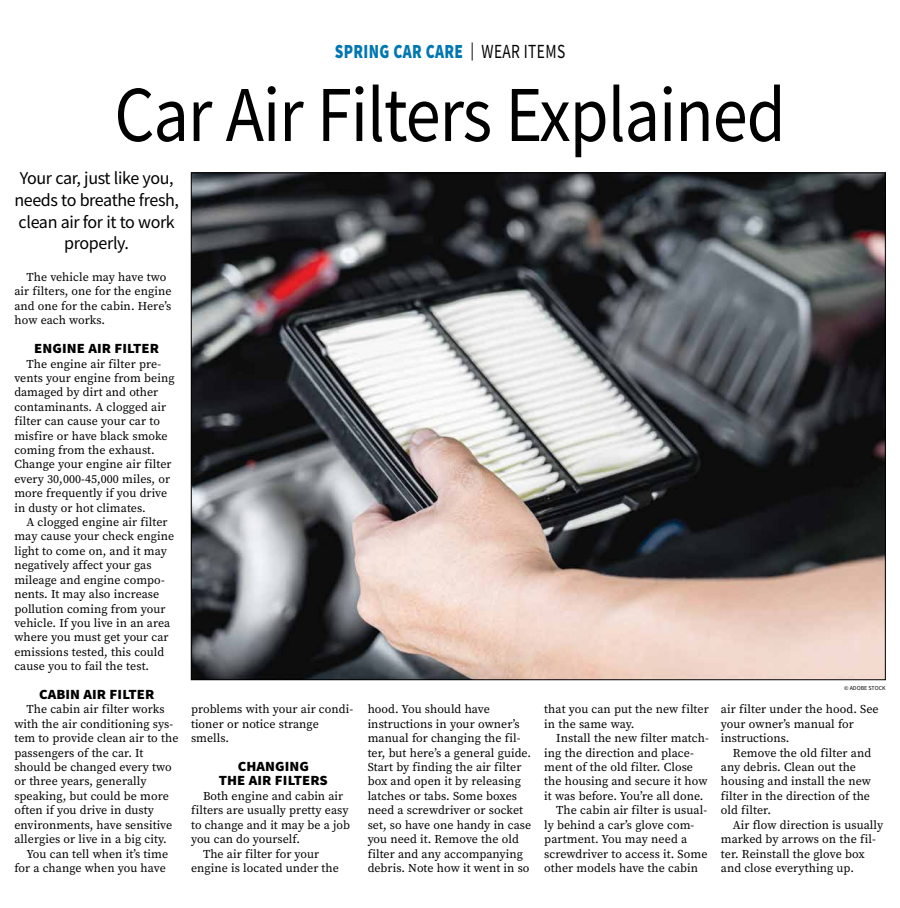
<style>
.page{position:relative;width:900px;height:908px;background:#fff}
.page>*{position:absolute;margin:0;border:0;box-sizing:border-box;transform-origin:0 0}
.t1{font:79.2px "Source Sans Pro";letter-spacing:-.015em;color:#000;scale:.89 1}
.t2{font:900 20px "Source Sans Pro";letter-spacing:.025em;color:#0077b1;scale:.77 1}
.t3{font:18px/21.6px "Source Sans Pro";letter-spacing:-.02em;color:#000;text-align:center}
.t4{font:900 14px/14.4px "Source Sans Pro";letter-spacing:.005em;color:#000;text-align:center;scale:1.05 1}
.t5{font:12px/14.4px "Source Serif Pro";letter-spacing:.005em;color:#000}
.t6{font:6px "Source Sans Pro";color:#000}
.s1{font-weight:400;font-size:18px;color:#000}
.s2{font-weight:400;color:#000}
</style>
<div class="page">
<img style="left:193px;top:175px;width:691px;height:502px">
<h2 class="t2" style="left:335px;top:38px;width:301px">SPRING CAR CARE <span class="s1">|</span> <span class="s2">WEAR ITEMS</span></h2>
<h1 class="t1" style="left:114px;top:64px;width:756px">Car Air Filters Explained</h1>
<h3 class="t3" style="left:14px;top:167px;width:166px">Your car, just like you, needs to breathe fresh, clean air for it to work properly.</h3>
<p class="t5" style="left:14px;top:270px;width:159px;text-indent:12px">The vehicle may have two air filters, one for the engine and one for the cabin. Here’s how each works.</p>
<p class="t4" style="left:34px;top:341px;width:120px">ENGINE AIR FILTER</p>
<p class="t5" style="left:14px;top:356px;width:162px;text-indent:12px">The engine air filter pre&shy;vents your engine from being damaged by dirt and other contaminants. A clogged air filter can cause your car to misfire or have black smoke coming from the exhaust.<br>Change your engine air filter every 30,000-45,000 miles, or more frequently if you drive in dusty or hot climates.</p>
<p class="t5" style="left:14px;top:514px;width:161px;text-indent:12px">A clogged engine air filter may cause your check engine light to come on, and it may negatively affect your gas mileage and engine compo&shy;nents. It may also increase pollution coming from your vehicle. If you live in an area where you must get your car emissions tested, this could cause you to fail the test.</p>
<p class="t4" style="left:39px;top:686px;width:111px">CABIN AIR FILTER</p>
<p class="t5" style="left:26px;top:702px;width:140px">The cabin air filter works</p>
<p class="t5" style="left:14px;top:716px;width:160px">with the air conditioning sys-</p>
<p class="t5" style="left:14px;top:730px;width:166px">tem to provide clean air to the</p>
<p class="t5" style="left:14px;top:745px;width:131px">passengers of the car. It</p>
<p class="t5" style="left:14px;top:759px;width:159px">should be changed every two</p>
<p class="t5" style="left:14px;top:774px;width:134px">or three years, generally</p>
<p class="t5" style="left:14px;top:788px;width:156px">speaking, but could be more</p>
<p class="t5" style="left:14px;top:802px;width:141px">often if you drive in dusty</p>
<p class="t5" style="left:14px;top:817px;width:159px">environments, have sensitive</p>
<p class="t5" style="left:14px;top:831px;width:154px">allergies or live in a big city.</p>
<p class="t5" style="left:26px;top:846px;width:143px">You can tell when it’s time</p>
<p class="t5" style="left:14px;top:860px;width:153px">for a change when you have</p>
<p class="t5" style="left:191px;top:702px;width:164px">problems with your air condi&shy;tioner or notice strange smells.</p>
<p class="t4" style="left:219px;top:758px;width:105px">CHANGING<br>THE AIR FILTERS</p>
<p class="t5" style="left:203px;top:788px;width:142px">Both engine and cabin air</p>
<p class="t5" style="left:191px;top:802px;width:159px">filters are usually pretty easy</p>
<p class="t5" style="left:191px;top:817px;width:160px">to change and it may be a job</p>
<p class="t5" style="left:191px;top:831px;width:111px">you can do yourself.</p>
<p class="t5" style="left:203px;top:846px;width:118px">The air filter for your</p>
<p class="t5" style="left:191px;top:860px;width:149px">engine is located under the</p>
<p class="t5" style="left:368px;top:702px;width:165px">hood. You should have instructions in your owner’s manual for changing the fil&shy;ter, but here’s a general guide.<br>Start by finding the air filter box and open it by releasing latches or tabs. Some boxes need a screwdriver or socket set, so have one handy in case you need it. Remove the old filter and any accompanying debris. Note how it went in so</p>
<p class="t5" style="left:544px;top:702px;width:166px">that you can put the new filter in the same way.</p>
<p class="t5" style="left:556px;top:730px;width:154px">Install the new filter match-</p>
<p class="t5" style="left:544px;top:745px;width:151px">ing the direction and place-</p>
<p class="t5" style="left:544px;top:759px;width:150px">ment of the old filter. Close</p>
<p class="t5" style="left:544px;top:774px;width:165px">the housing and secure it how</p>
<p class="t5" style="left:544px;top:788px;width:161px">it was before. You’re all done.</p>
<p class="t5" style="left:556px;top:802px;width:152px">The cabin air filter is usual-</p>
<p class="t5" style="left:544px;top:817px;width:152px">ly behind a car’s glove com-</p>
<p class="t5" style="left:544px;top:831px;width:144px">partment. You may need a</p>
<p class="t5" style="left:544px;top:846px;width:165px">screwdriver to access it. Some</p>
<p class="t5" style="left:544px;top:860px;width:155px">other models have the cabin</p>
<p class="t6" style="left:844px;top:684px;width:43px">© ADOBE STOCK</p>
<p class="t5" style="left:721px;top:702px;width:159px">air filter under the hood. See your owner’s manual for instructions.</p>
<p class="t5" style="left:721px;top:745px;width:152px;text-indent:12px">Remove the old filter and any debris. Clean out the housing and install the new filter in the direction of the old filter.</p>
<p class="t5" style="left:721px;top:817px;width:164px;text-indent:12px">Air flow direction is usually marked by arrows on the fil&shy;ter. Reinstall the glove box and close everything up.</p>
</div>
